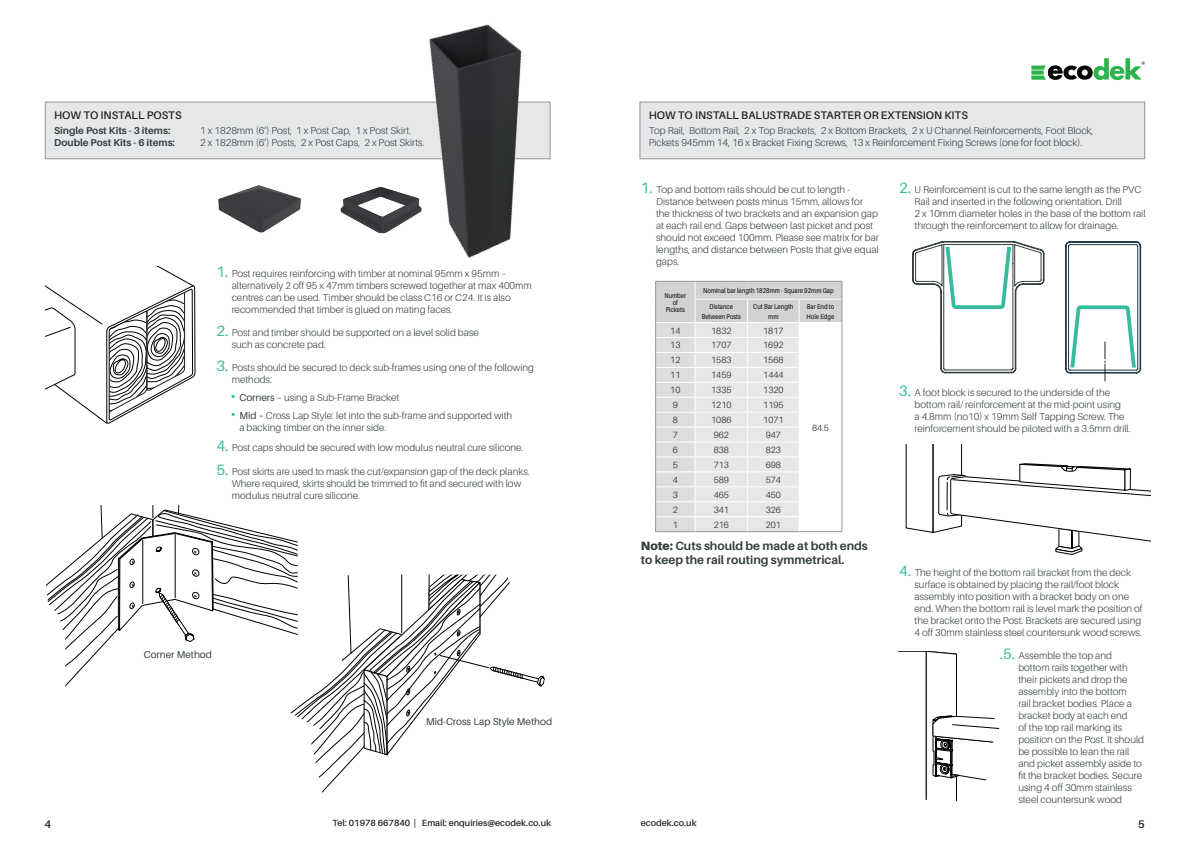
<style>
.page{position:relative;width:1191px;height:842px;background:#fff}
.page>*{position:absolute;margin:0;border:0;box-sizing:border-box;transform-origin:0 0}
.t1{font:700 12px/14.4px "Aileron";color:#363f3f}
.t2{font:600 11px "Aileron";color:#231f20}
.t3{font:300 10px/12px "Aileron";color:#363f3f}
.t4{font:700 10px "Aileron";color:#363f3f}
.t5{font:10px "Aileron";color:#363f3f}
.t6{font:300 9px "Aileron";color:#231f20}
.t7{font:600 9px "Aileron";color:#231f20}
.t8{font:600 7px/10px "Aileron";color:#231f20;text-align:center;scale:.83 1}
.s1{font-weight:400;font-size:15px;color:#3abd9f}
.s2{font-weight:400}
.s3{font-weight:900}
</style>
<div class="page">
<svg style="left:912px;top:241px;width:132px;height:132px"></svg>
<svg style="left:54px;top:505px;width:490px;height:288px"></svg>
<svg style="left:46px;top:266px;width:149px;height:158px"></svg>
<div style="left:45px;top:102px;width:505px;height:57px;background:#e6e7e9"></div>
<div style="left:45px;top:102px;width:505px;height:57px;border:1px solid #939598"></div>
<div style="left:640px;top:102px;width:504px;height:57px;background:#e6e7e9"></div>
<div style="left:639px;top:102px;width:506px;height:57px;border:1px solid #939598"></div>
<img style="left:395px;top:24px;width:156px;height:234px">
<img style="left:340px;top:184px;width:86px;height:51px">
<img style="left:218px;top:185px;width:83px;height:48px">
<svg style="left:905px;top:444px;width:245px;height:111px"></svg>
<svg style="left:898px;top:651px;width:101px;height:151px"></svg>
<svg style="left:655px;top:281px;width:187px;height:251px"></svg>
<svg style="left:1065px;top:241px;width:76px;height:140px"></svg>
<svg style="left:1031px;top:58px;width:113px;height:22px"></svg>
<p class="t2" style="left:54px;top:109px;width:129px">HOW TO INSTALL POSTS</p>
<p class="t4" style="left:54px;top:125px;width:118px">Single Post Kits - 3 items:</p>
<p class="t3" style="left:200px;top:125px;width:212px">1 x 1828mm (6’) Post, 1 x Post Cap, 1 x Post Skirt.</p>
<p class="t4" style="left:54px;top:137px;width:122px">Double Post Kits - 6 items:</p>
<p class="t3" style="left:200px;top:137px;width:226px">2 x 1828mm (6’) Posts, 2 x Post Caps, 2 x Post Skirts.</p>
<p class="t3" style="left:232px;top:267px;width:302px;text-indent:-15px"><span class="s1">1.</span> Post requires reinforcing with timber at nominal 95mm x 95mm – alternatively 2 off 95 x 47mm timbers screwed together at max 400mm centres can be used. Timber should be class C16 or C24. It is also recommended that timber is glued on mating faces.</p>
<p class="t3" style="left:232px;top:327px;width:249px;text-indent:-15px"><span class="s1">2.</span> Post and timber should be supported on a level solid base such as concrete pad.</p>
<p class="t3" style="left:232px;top:362px;width:304px;text-indent:-15px"><span class="s1">3.</span> Posts should be secured to deck sub-frames using one of the following methods:</p>
<p class="t3" style="left:231px;top:392px;width:170px"><span class="s1">•</span> <span class="s2">Corners –</span> using a Sub-Frame Bracket</p>
<p class="t3" style="left:239px;top:409px;width:274px;text-indent:-9px"><span class="s1">•</span> <span class="s2">Mid –</span> Cross Lap Style: let into the sub-frame and supported with a backing timber on the inner side.</p>
<p class="t3" style="left:216px;top:442px;width:309px"><span class="s1">4.</span> Post caps should be secured with low modulus neutral cure silicone.</p>
<p class="t3" style="left:232px;top:465px;width:300px;text-indent:-15px"><span class="s1">5.</span> Post skirts are used to mask the cut/expansion gap of the deck planks.<br>Where required, skirts should be trimmed to fit and secured with low modulus neutral cure silicone.</p>
<p class="t5" style="left:144px;top:649px;width:70px">Corner Method</p>
<p class="t5" style="left:426px;top:716px;width:128px">Mid-Cross Lap Style Method</p>
<p class="t2" style="left:648px;top:109px;width:321px">HOW TO INSTALL BALUSTRADE STARTER OR EXTENSION KITS</p>
<p class="t3" style="left:648px;top:125px;width:446px">Top Rail, Bottom Rail, 2 x Top Brackets, 2 x Bottom Brackets, 2 x U Channel Reinforcements, Foot Block,<br>Pickets 945mm 14, 16 x Bracket Fixing Screws, 13 x Reinforcement Fixing Screws (one for foot block).</p>
<p class="t3" style="left:656px;top:184px;width:224px;text-indent:-15px"><span class="s1">1.</span> Top and bottom rails should be cut to length - Distance between posts minus 15mm, allows for the thickness of two brackets and an expansion gap at each rail end. Gaps between last picket and post should not exceed 100mm. Please see matrix for bar lengths, and distance between Posts that give equal gaps.</p>
<p class="t8" style="left:664px;top:292px;width:28px;line-height:7px">Number of<br>Pickets</p>
<p class="t8" style="left:703px;top:286px;width:159px">Nominal bar length 1828mm - Square 92mm Gap</p>
<p class="t8" style="left:701px;top:301px;width:49px">Distance<br>Between Posts</p>
<p class="t8" style="left:753px;top:301px;width:50px">Cut Bar Length mm</p>
<p class="t8" style="left:806px;top:301px;width:35px;text-align:left">Bar End to<br>Hole Edge</p>
<p class="t6" style="left:670px;top:325px;width:12px">14</p>
<p class="t6" style="left:711px;top:325px;width:22px">1832</p>
<p class="t6" style="left:763px;top:325px;width:22px">1817</p>
<p class="t6" style="left:670px;top:340px;width:12px">13</p>
<p class="t6" style="left:711px;top:340px;width:22px">1707</p>
<p class="t6" style="left:763px;top:340px;width:22px">1692</p>
<p class="t6" style="left:670px;top:355px;width:12px">12</p>
<p class="t6" style="left:711px;top:355px;width:22px">1583</p>
<p class="t6" style="left:763px;top:355px;width:22px">1568</p>
<p class="t6" style="left:670px;top:370px;width:12px">11</p>
<p class="t6" style="left:711px;top:370px;width:22px">1459</p>
<p class="t6" style="left:763px;top:370px;width:22px">1444</p>
<p class="t6" style="left:670px;top:385px;width:12px">10</p>
<p class="t6" style="left:711px;top:385px;width:22px">1335</p>
<p class="t6" style="left:763px;top:385px;width:22px">1320</p>
<p class="t6" style="left:673px;top:400px;width:7px">9</p>
<p class="t6" style="left:711px;top:400px;width:22px">1210</p>
<p class="t6" style="left:763px;top:400px;width:22px">1195</p>
<p class="t6" style="left:673px;top:415px;width:7px">8</p>
<p class="t6" style="left:711px;top:415px;width:22px">1086</p>
<p class="t6" style="left:763px;top:415px;width:22px">1071</p>
<p class="t6" style="left:673px;top:430px;width:7px">7</p>
<p class="t6" style="left:714px;top:430px;width:17px">962</p>
<p class="t6" style="left:766px;top:430px;width:17px">947</p>
<p class="t6" style="left:673px;top:445px;width:7px">6</p>
<p class="t6" style="left:714px;top:445px;width:17px">838</p>
<p class="t6" style="left:766px;top:445px;width:17px">823</p>
<p class="t6" style="left:673px;top:460px;width:7px">5</p>
<p class="t6" style="left:714px;top:460px;width:17px">713</p>
<p class="t6" style="left:766px;top:460px;width:17px">698</p>
<p class="t6" style="left:673px;top:475px;width:7px">4</p>
<p class="t6" style="left:714px;top:475px;width:17px">589</p>
<p class="t6" style="left:766px;top:475px;width:17px">574</p>
<p class="t6" style="left:673px;top:490px;width:7px">3</p>
<p class="t6" style="left:714px;top:490px;width:17px">465</p>
<p class="t6" style="left:766px;top:490px;width:17px">450</p>
<p class="t6" style="left:673px;top:505px;width:7px">2</p>
<p class="t6" style="left:714px;top:505px;width:17px">341</p>
<p class="t6" style="left:766px;top:505px;width:17px">326</p>
<p class="t6" style="left:673px;top:520px;width:7px">1</p>
<p class="t6" style="left:714px;top:520px;width:17px">216</p>
<p class="t6" style="left:766px;top:520px;width:17px">201</p>
<p class="t6" style="left:812px;top:422px;width:18px">84.5</p>
<p class="t1" style="left:641px;top:539px;width:228px"><span class="s3">Note:</span> Cuts should be made at both ends to keep the rail routing symmetrical.</p>
<p class="t3" style="left:914px;top:184px;width:232px;text-indent:-15px"><span class="s1">2.</span> U Reinforcement is cut to the same length as the PVC Rail and inserted in the following orientation. Drill<br>2 x 10mm diameter holes in the base of the bottom rail through the reinforcement to allow for drainage.</p>
<p class="t3" style="left:914px;top:387px;width:218px;text-indent:-15px"><span class="s1">3.</span> A foot block is secured to the underside of the bottom rail/ reinforcement at the mid-point using<br>a 4.8mm (no10) x 19mm Self Tapping Screw. The reinforcement should be piloted with a 3.5mm drill.</p>
<p class="t3" style="left:914px;top:566px;width:229px;text-indent:-15px"><span class="s1">4.</span> The height of the bottom rail bracket from the deck surface is obtained by placing the rail/foot block assembly into position with a bracket body on one end. When the bottom rail is level mark the position of the bracket onto the Post. Brackets are secured using 4 off 30mm stainless steel countersunk wood screws.</p>
<p class="t3" style="left:1018px;top:650px;width:127px;text-indent:-19px"><span class="s1">.5.</span> Assemble the top and bottom rails together with their pickets and drop the assembly into the bottom<br>rail bracket bodies. Place a bracket body at each end<br>of the top rail marking its position on the Post. It should be possible to lean the rail and picket assembly aside to fit the bracket bodies. Secure using 4 off 30mm stainless steel countersunk wood</p>
<p class="t7" style="left:332px;top:818px;width:220px">Tel: 01978 667840 | Email: enquiries@ecodek.co.uk</p>
<p class="t7" style="left:641px;top:818px;width:57px">ecodek.co.uk</p>
<p class="t2" style="left:45px;top:818px;width:8px">4</p>
<p class="t2" style="left:1138px;top:818px;width:8px">5</p>
</div>
